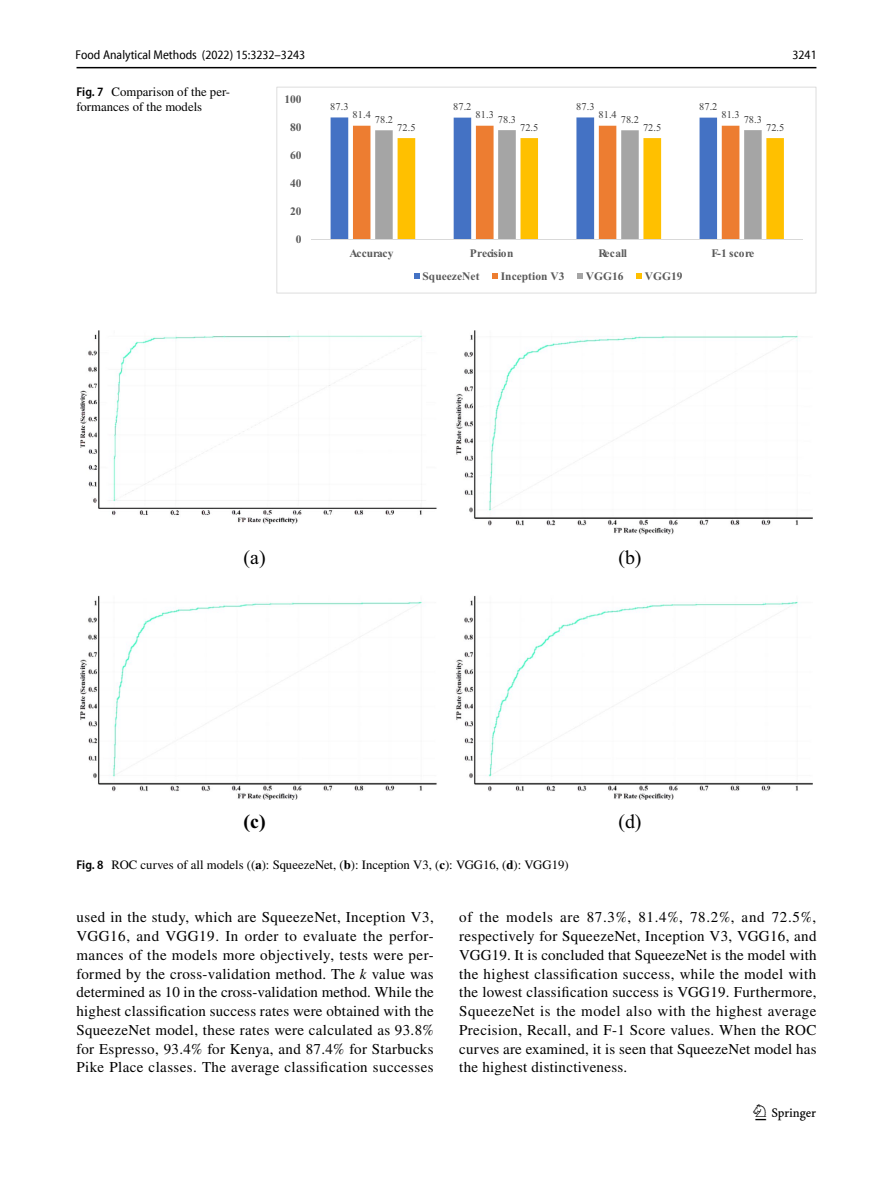
<style>
.page{position:relative;width:893px;height:1187px;background:#fff}
.page>*{position:absolute;margin:0;border:0;box-sizing:border-box;transform-origin:0 0}
.t1{font:22.5px "Springnew Regular 3";color:#000}
.t2{font:19.95px "Times New Roman PSMT2";color:#000}
.t3{font:19.95px "Times New Roman PS Bold MT2";color:#000}
.t4{font:15px/18.8px "STIX";letter-spacing:.02em;color:#000;text-align:justify}
.t5{font:12.75px/15px "STIX";color:#000}
.t6{font:semi-condensed 12.75px "Myriad Pro Unic";color:#000}
.t7{font:700 11.55px "Times New Roman";letter-spacing:.005em;color:#595959}
.t8{font:10.35px "Times New Roman";letter-spacing:.01em;color:#404040}
.s1{font-family:"Myriad Pro";font-weight:600;font-stretch:semi-condensed}
.s2{font-weight:700}
.s3{font-style:italic}
</style>
<div class="page">
<hr style="left:77px;top:67px;width:739px;height:1px;background:#000">
<svg style="left:276px;top:87px;width:540px;height:206px"></svg>
<img style="left:81px;top:331px;width:731px;height:468px">
<p class="t6" style="left:76px;top:50px;width:231px">Food Analytical Methods (2022) 15:3232–3243</p>
<p class="t6" style="left:792px;top:50px;width:26px">3241</p>
<p class="t5" style="left:77px;top:85px;width:155px"><span class="s1">Fig. 7</span> Comparison of the per&shy;formances of the models</p>
<p class="t7" style="left:284px;top:91px;width:19px">100</p>
<p class="t7" style="left:290px;top:119px;width:13px">80</p>
<p class="t7" style="left:290px;top:147px;width:13px">60</p>
<p class="t7" style="left:290px;top:175px;width:13px">40</p>
<p class="t7" style="left:290px;top:203px;width:13px">20</p>
<p class="t7" style="left:296px;top:231px;width:7px">0</p>
<p class="t8" style="left:330px;top:100px;width:20px">87.3</p>
<p class="t8" style="left:453px;top:100px;width:20px">87.2</p>
<p class="t8" style="left:576px;top:100px;width:20px">87.3</p>
<p class="t8" style="left:699px;top:100px;width:20px">87.2</p>
<p class="t8" style="left:352px;top:108px;width:20px">4.18</p>
<p class="t8" style="left:476px;top:108px;width:20px">3.18</p>
<p class="t8" style="left:598px;top:108px;width:20px">4.18</p>
<p class="t8" style="left:721px;top:108px;width:20px">3.18</p>
<p class="t8" style="left:375px;top:112px;width:20px">78.2</p>
<p class="t8" style="left:498px;top:112px;width:20px">78.3</p>
<p class="t8" style="left:621px;top:112px;width:20px">78.2</p>
<p class="t8" style="left:744px;top:112px;width:20px">78.3</p>
<p class="t8" style="left:397px;top:120px;width:20px">5.27</p>
<p class="t8" style="left:520px;top:120px;width:20px">5.27</p>
<p class="t8" style="left:643px;top:120px;width:20px">5.27</p>
<p class="t8" style="left:766px;top:120px;width:20px">5.27</p>
<p class="t7" style="left:350px;top:244px;width:45px">Accuracy</p>
<p class="t7" style="left:470px;top:244px;width:45px">Precision</p>
<p class="t7" style="left:598px;top:244px;width:30px">Recall</p>
<p class="t7" style="left:712px;top:244px;width:44px">F-1 score</p>
<p class="t7" style="left:423px;top:268px;width:59px">SqueezeNet</p>
<p class="t7" style="left:501px;top:268px;width:65px">Inception V3</p>
<p class="t7" style="left:586px;top:268px;width:39px">VGG16</p>
<p class="t7" style="left:645px;top:268px;width:39px">VGG19</p>
<h2 class="t2" style="left:244px;top:543px;width:24px">(a)</h2>
<h2 class="t2" style="left:618px;top:543px;width:25px">(b)</h2>
<h2 class="t3" style="left:244px;top:806px;width:24px">(c)</h2>
<h2 class="t2" style="left:618px;top:807px;width:25px">(d)</h2>
<p class="t5" style="left:77px;top:858px;width:494px"><span class="s1">Fig. 8</span> ROC curves of all models ((<span class="s2">a</span>): SqueezeNet, (<span class="s2">b</span>): Inception V3, (<span class="s2">c</span>): VGG16, (<span class="s2">d</span>): VGG19)</p>
<p class="t4" style="left:77px;top:908px;width:359px">used in the study, which are SqueezeNet, Inception V3, VGG16, and VGG19. In order to evaluate the perfor&shy;mances of the models more objectively, tests were per&shy;formed by the cross-validation method. The <span class="s3">k</span> value was determined as 10 in the cross-validation method. While the highest classification success rates were obtained with the SqueezeNet model, these rates were calculated as 93.8% for Espresso, 93.4% for Kenya, and 87.4% for Starbucks Pike Place classes. The average classification successes</p>
<p class="t4" style="left:459px;top:908px;width:359px">of the models are 87.3%, 81.4%, 78.2%, and 72.5%, respectively for SqueezeNet, Inception V3, VGG16, and VGG19. It is concluded that SqueezeNet is the model with the highest classification success, while the model with the lowest classification success is VGG19. Furthermore, SqueezeNet is the model also with the highest average Precision, Recall, and F-1 Score values. When the ROC curves are examined, it is seen that SqueezeNet model has the highest distinctiveness.</p>
<h1 class="t1" style="left:755px;top:1104px;width:62px">1 3</h1>
</div>
